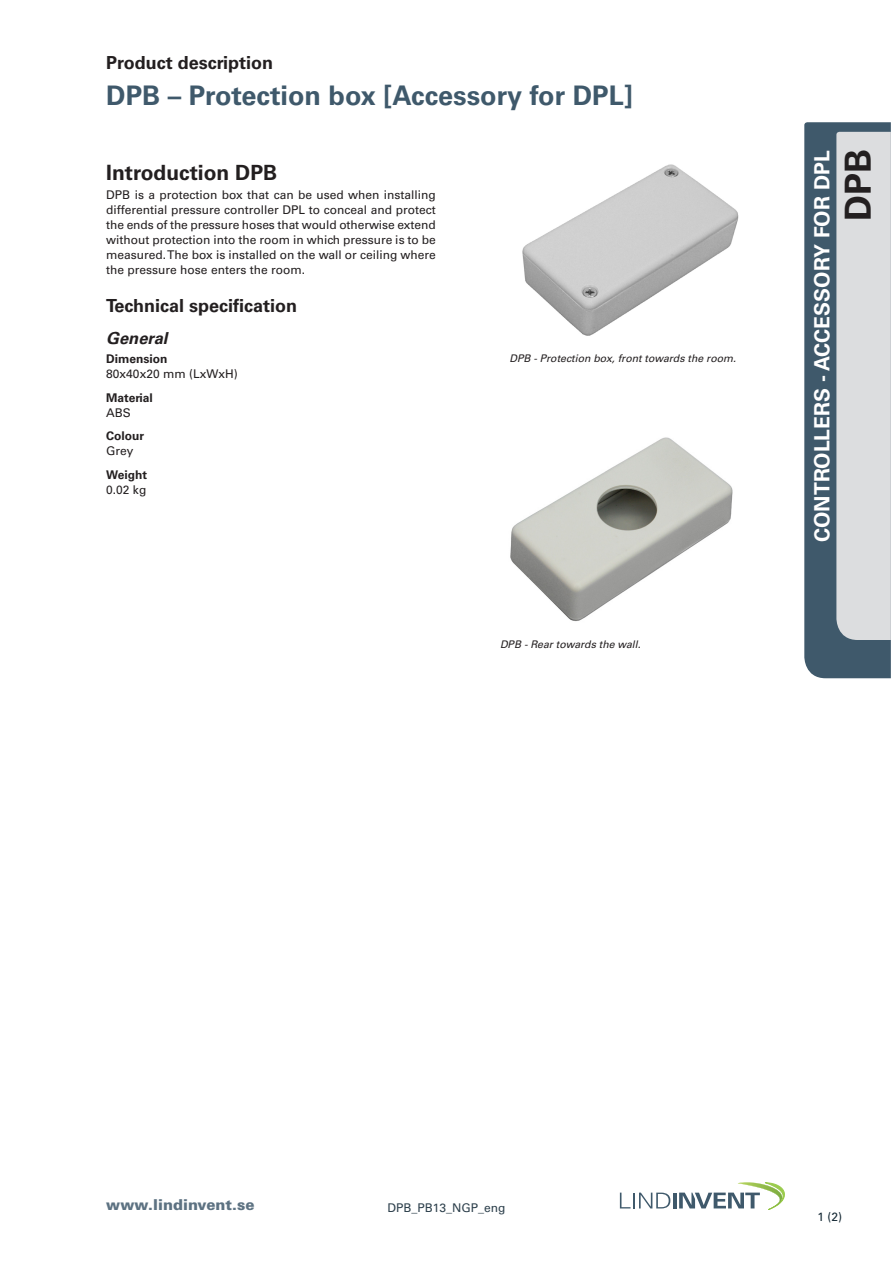
<style>
.page{position:relative;width:893px;height:1263px;background:#fff}
.page>*{position:absolute;margin:0;border:0;box-sizing:border-box;transform-origin:0 0}
.brodtext{font:700 36px "Univers LT Std";color:#231f20}
.t1{font:700 27px "Univers LT Std";color:#3f596b}
.t2{font:700 21px "Univers LT Std";color:#fff}
.rubrik_1{font:700 21px "Univers LT Std";color:#231f20}
.rubrik_1-2{font:700 18px "Univers LT Std";color:#231f20}
.rubrik_2{font:italic 700 16.5px "Univers LT Std";color:#231f20}
.t3{font:900 15px "Univers LT Std";color:#5d7282}
.brodtext_Paul_Erdman{font:12px/15px "Univers LT Std";color:#231f20;text-align:justify}
.brodtext-2{font:12px "Univers LT Std";color:#231f20}
.rubrik_3{font:700 12px "Univers LT Std";color:#231f20}
.t4{font:12px "Univers LT Std";color:#2d404c}
.DOKID{font:12px "Univers LT Std";color:#122632}
.bildtext{font:italic 10.5px "Univers LT Std";color:#231f20}
</style>
<div class="page">
<hr style="left:673px;top:1192px;width:3px;height:16px;background:#3f596b">
<svg style="left:619px;top:1192px;width:51px;height:17px"></svg>
<svg style="left:679px;top:1182px;width:106px;height:28px"></svg>
<img style="left:522px;top:164px;width:217px;height:172px">
<img style="left:510px;top:437px;width:223px;height:184px">
<div style="left:804px;top:122px;width:87px;height:556px;background:#3f596b"></div>
<div style="left:836px;top:132px;width:55px;height:508px;background:#dcdddf"></div>
<h3 class="rubrik_1-2" style="left:106px;top:52px;width:168px">Product description</h3>
<h2 class="t1" style="left:106px;top:79px;width:528px">DPB – Protection box [Accessory for DPL]</h2>
<p class="rubrik_1" style="left:106px;top:160px;width:172px">Introduction DPB</p>
<p class="brodtext_Paul_Erdman" style="left:106px;top:188px;width:331px">DPB is a protection box that can be used when installing differential pressure controller DPL to conceal and protect the ends of the pressure hoses that would otherwise extend without protection into the room in which pressure is to be measured. The box is installed on the wall or ceiling where the pressure hose enters the room.</p>
<p class="rubrik_1-2" style="left:106px;top:295px;width:192px">Technical specification</p>
<p class="rubrik_2" style="left:106px;top:328px;width:63px">General</p>
<p class="rubrik_3" style="left:106px;top:352px;width:63px">Dimension</p>
<p class="brodtext-2" style="left:106px;top:367px;width:133px">80x40x20 mm (LxWxH)</p>
<p class="rubrik_3" style="left:106px;top:390px;width:48px">Material</p>
<p class="brodtext-2" style="left:106px;top:405px;width:26px">ABS</p>
<p class="rubrik_3" style="left:106px;top:429px;width:40px">Colour</p>
<p class="brodtext-2" style="left:106px;top:444px;width:29px">Grey</p>
<p class="rubrik_3" style="left:106px;top:467px;width:42px">Weight</p>
<p class="brodtext-2" style="left:106px;top:482px;width:42px">0.02 kg</p>
<p class="bildtext" style="left:510px;top:352px;width:228px">DPB - Protection box, front towards the room.</p>
<p class="bildtext" style="left:500px;top:638px;width:142px">DPB - Rear towards the wall.</p>
<p class="t2" style="left:810px;top:542px;width:393px;rotate:-90deg">CONTROLLERS - ACCESSORY FOR DPL</p>
<p class="brodtext" style="left:837px;top:221px;width:73px;rotate:-90deg">DPB</p>
<p class="t3" style="left:106px;top:1195px;width:150px">www.lindinvent.se</p>
<p class="t4" style="left:388px;top:1200px;width:119px">DPB_PB13_NGP_eng</p>
<p class="DOKID" style="left:818px;top:1209px;width:26px">1 (2)</p>
</div>
